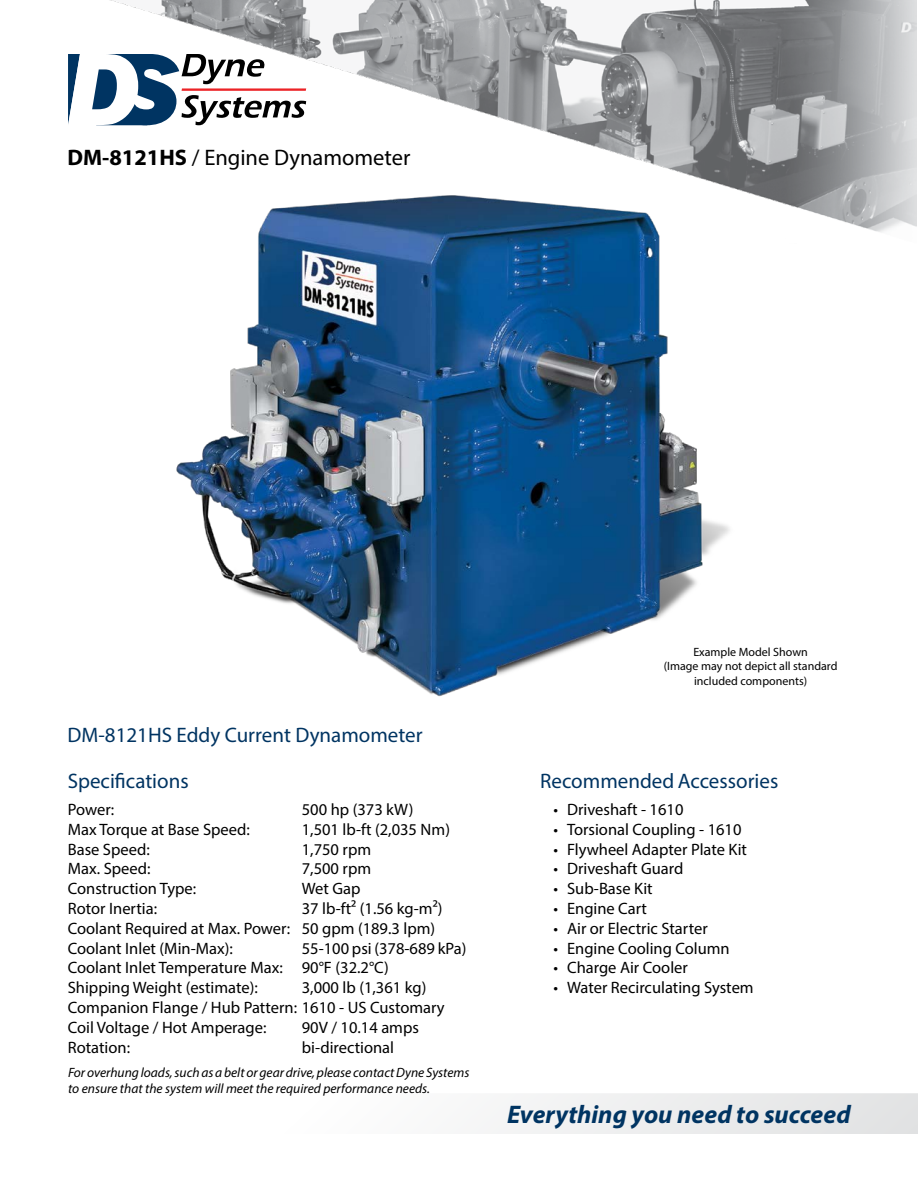
<style>
.page{position:relative;width:918px;height:1188px;background:#fff}
.page>*{position:absolute;margin:0;border:0;box-sizing:border-box;transform-origin:0 0}
.t1{font:italic 700 25.5px "Myriad Pro";color:#003462}
.Main_Heading_-_Add_B{font:22.5px "Myriad Pro";color:#000}
.Sub_Heading{font:21px "Myriad Pro";color:#003462}
.Body_Text{font:16.5px "Myriad Pro";color:#000}
.Safety_Precaution_Te{font:italic 13.5px/16.2px "Myriad Pro";color:#000}
.Example_Model_Text{font:12px/14.4px "Myriad Pro";color:#000;text-align:center}
.s1{font-weight:700}
</style>
<div class="page">
<svg style="left:68px;top:54px;width:39px;height:71px"></svg>
<svg style="left:491px;top:1093px;width:427px;height:41px"></svg>
<img style="left:107px;top:0;width:810px;height:232px">
<img style="left:167px;top:180px;width:584px;height:517px">
<p class="Main_Heading_-_Add_B" style="left:68px;top:143px;width:344px"><span class="s1">DM-8121HS</span> / Engine Dynamometer</p>
<p class="Sub_Heading" style="left:68px;top:722px;width:357px">DM-8121HS Eddy Current Dynamometer</p>
<p class="Sub_Heading" style="left:68px;top:768px;width:122px">Specifications</p>
<p class="Body_Text" style="left:68px;top:799px;width:48px">Power:</p>
<p class="Body_Text" style="left:302px;top:799px;width:113px">500 hp (373 kW)</p>
<p class="Body_Text" style="left:68px;top:819px;width:184px">Max Torque at Base Speed:</p>
<p class="Body_Text" style="left:302px;top:819px;width:150px">1,501 lb-ft (2,035 Nm)</p>
<p class="Body_Text" style="left:68px;top:839px;width:83px">Base Speed:</p>
<p class="Body_Text" style="left:302px;top:839px;width:71px">1,750 rpm</p>
<p class="Body_Text" style="left:68px;top:859px;width:84px">Max. Speed:</p>
<p class="Body_Text" style="left:302px;top:859px;width:71px">7,500 rpm</p>
<p class="Body_Text" style="left:68px;top:878px;width:130px">Construction Type:</p>
<p class="Body_Text" style="left:302px;top:878px;width:60px">Wet Gap</p>
<p class="Body_Text" style="left:68px;top:898px;width:91px">Rotor Inertia:</p>
<p class="Body_Text" style="left:302px;top:898px;width:142px">37 lb-ft2 (1.56 kg-m2)</p>
<p class="Body_Text" style="left:68px;top:918px;width:369px">Coolant Required at Max. Power: 50 gpm (189.3 lpm)</p>
<p class="Body_Text" style="left:68px;top:938px;width:167px">Coolant Inlet (Min-Max):</p>
<p class="Body_Text" style="left:302px;top:938px;width:166px">55-100 psi (378-689 kPa)</p>
<p class="Body_Text" style="left:68px;top:958px;width:322px">Coolant Inlet Temperature Max: 90°F (32.2°C)</p>
<p class="Body_Text" style="left:68px;top:977px;width:192px">Shipping Weight (estimate):</p>
<p class="Body_Text" style="left:302px;top:977px;width:126px">3,000 lb (1,361 kg)</p>
<p class="Body_Text" style="left:68px;top:997px;width:378px">Companion Flange / Hub Pattern: 1610 - US Customary</p>
<p class="Body_Text" style="left:68px;top:1017px;width:200px">Coil Voltage / Hot Amperage:</p>
<p class="Body_Text" style="left:302px;top:1017px;width:119px">90V / 10.14 amps</p>
<p class="Body_Text" style="left:68px;top:1037px;width:64px">Rotation:</p>
<p class="Body_Text" style="left:302px;top:1037px;width:94px">bi-directional</p>
<p class="Safety_Precaution_Te" style="left:68px;top:1064px;width:403px">For overhung loads, such as a belt or gear drive, please contact Dyne Systems to ensure that the system will meet the required performance needs.</p>
<p class="Example_Model_Text" style="left:693px;top:644px;width:116px">Example Model Shown</p>
<p class="Example_Model_Text" style="left:664px;top:659px;width:175px">(Image may not depict all standard included components)</p>
<p class="Sub_Heading" style="left:540px;top:768px;width:240px">Recommended Accessories</p>
<p class="Body_Text" style="left:554px;top:799px;width:131px">• Driveshaft - 1610</p>
<p class="Body_Text" style="left:554px;top:819px;width:189px">• Torsional Coupling - 1610</p>
<p class="Body_Text" style="left:554px;top:839px;width:195px">• Flywheel Adapter Plate Kit</p>
<p class="Body_Text" style="left:554px;top:859px;width:131px">• Driveshaft Guard</p>
<p class="Body_Text" style="left:554px;top:878px;width:101px">• Sub-Base Kit</p>
<p class="Body_Text" style="left:554px;top:898px;width:95px">• Engine Cart</p>
<p class="Body_Text" style="left:554px;top:918px;width:156px">• Air or Electric Starter</p>
<p class="Body_Text" style="left:554px;top:938px;width:178px">• Engine Cooling Column</p>
<p class="Body_Text" style="left:554px;top:958px;width:136px">• Charge Air Cooler</p>
<p class="Body_Text" style="left:554px;top:977px;width:202px">• Water Recirculating System</p>
<h1 class="t1" style="left:507px;top:1098px;width:345px">Everything you need to succeed</h1>
</div>
